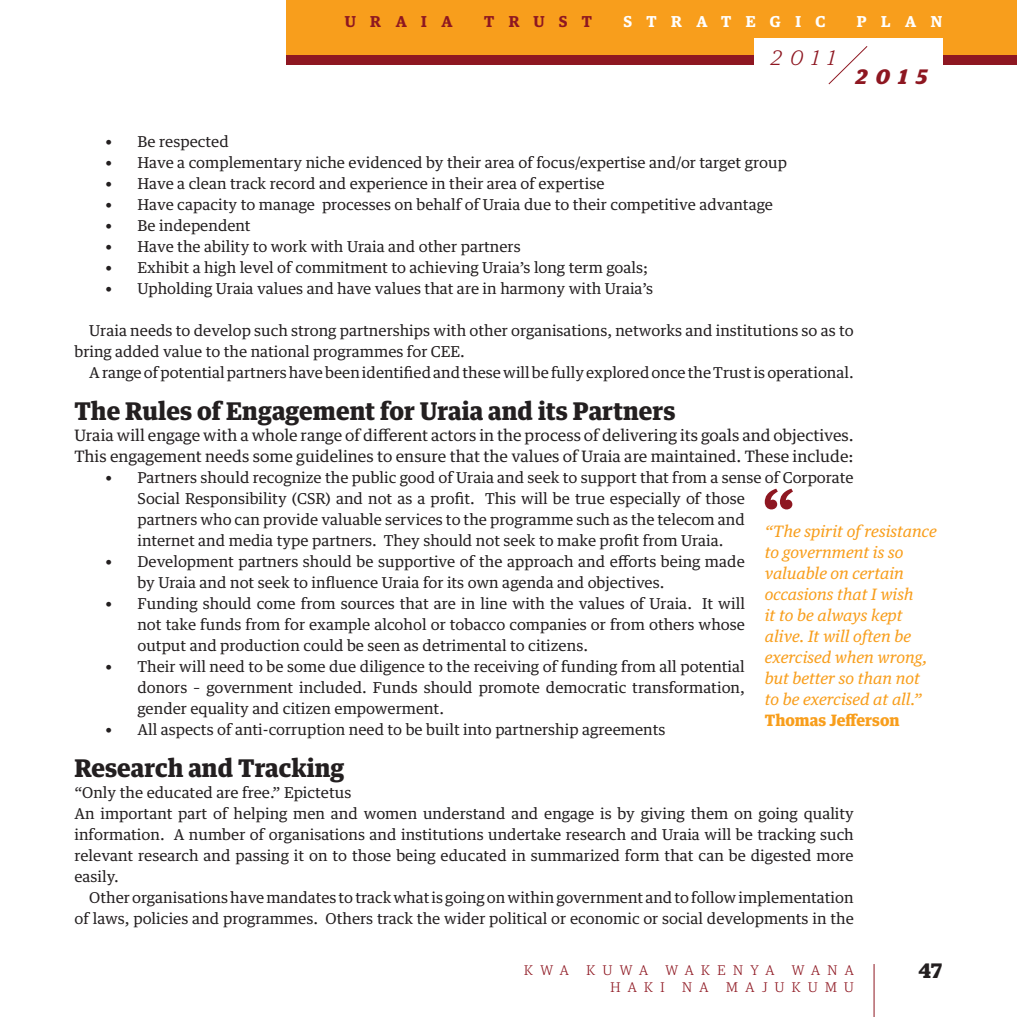
<style>
.page{position:relative;width:1017px;height:1017px;background:#fff}
.page>*{position:absolute;margin:0;border:0;box-sizing:border-box;transform-origin:0 0}
.t1{font:900 24.5px "Guardian Text Egyp";color:#231f20}
.t2{font:italic 700 21px "Guardian Egyp";color:#8e1721}
.t3{font:italic 300 21px "Guardian Egyp";color:#8e1721}
.t4{font:700 21px "Guardian Egyp";color:#231f20}
.t5{font:15.75px/21px "Guardian Text Egyp";color:#231f20}
.t6{font:italic 15.75px/21px "Guardian Text Egyp";color:#f89e1c}
.t7{font:900 15.75px "Guardian Text Egyp";color:#f89e1c}
.t8{font:600 15.75px "Guardian Egyp";letter-spacing:.92em;color:#fff}
.t9{font:600 15.75px "Guardian Egyp";letter-spacing:.92em;color:#8e1721}
.t10{font:15.05px/21px "Guardian Text Egyp";color:#231f20}
.t11{font:300 14px "Guardian Egyp";letter-spacing:.53em;color:#8e1721}
.s1{font-family:"Haas Grot Disp 95";font-weight:900}
</style>
<div class="page">
<div style="left:286px;top:0;width:731px;height:65px;background:#f89e1c"></div>
<div style="left:286px;top:55px;width:731px;height:10px;background:#8e1721"></div>
<hr style="left:874px;top:964px;width:1px;height:53px;background:#8e1721">
<div style="left:754px;top:38px;width:188px;height:33px;background:#fff"></div>
<svg style="left:828px;top:46px;width:40px;height:39px"></svg>
<svg style="left:765px;top:489px;width:28px;height:20px"></svg>
<p class="t9" style="left:345px;top:10px;width:109px">URAIA</p>
<p class="t9" style="left:484px;top:10px;width:109px">TRUST</p>
<p class="t8" style="left:623px;top:10px;width:18px">ST</p>
<p class="t8" style="left:671px;top:10px;width:156px">RATEGIC</p>
<p class="t8" style="left:857px;top:10px;width:87px">PLAN</p>
<h2 class="t3" style="left:771px;top:44px;width:65px">2011</h2>
<h2 class="t2" style="left:856px;top:61px;width:73px">2015</h2>
<p class="t10" style="left:106px;top:130px;width:124px"><span class="s1">•</span> Be respected</p>
<p class="t10" style="left:106px;top:151px;width:683px"><span class="s1">•</span> Have a complementary niche evidenced by their area of focus/expertise and/or target group</p>
<p class="t10" style="left:106px;top:172px;width:500px"><span class="s1">•</span> Have a clean track record and experience in their area of expertise</p>
<p class="t10" style="left:106px;top:193px;width:669px"><span class="s1">•</span> Have capacity to manage processes on behalf of Uraia due to their competitive advantage</p>
<p class="t10" style="left:106px;top:214px;width:146px"><span class="s1">•</span> Be independent</p>
<p class="t10" style="left:106px;top:235px;width:416px"><span class="s1">•</span> Have the ability to work with Uraia and other partners</p>
<p class="t10" style="left:106px;top:256px;width:544px"><span class="s1">•</span> Exhibit a high level of commitment to achieving Uraia’s long term goals;</p>
<p class="t10" style="left:106px;top:277px;width:549px"><span class="s1">•</span> Upholding Uraia values and have values that are in harmony with Uraia’s</p>
<p class="t10" style="left:74px;top:319px;width:781px;text-indent:15px">Uraia needs to develop such strong partnerships with other organisations, networks and institutions so as to bring added value to the national programmes for CEE.</p>
<p class="t10" style="left:89px;top:361px;width:766px">A range of potential partners have been identified and these will be fully explored once the Trust is operational.</p>
<h1 class="t1" style="left:74px;top:391px;width:603px">The Rules of Engagement for Uraia and its Partners</h1>
<p class="t5" style="left:74px;top:423px;width:781px">Uraia will engage with a whole range of different actors in the process of delivering its goals and objectives.<br>This engagement needs some guidelines to ensure that the values of Uraia are maintained. These include:</p>
<p class="t10" style="left:137px;top:466px;width:718px;text-indent:-31px"><span class="s1">•</span> Partners should recognize the public good of Uraia and seek to support that from a sense of Corporate Social Responsibility (CSR) and not as a profit. This will be true especially of those<br>partners who can provide valuable services to the programme such as the telecom and<br>internet and media type partners. They should not seek to make profit from Uraia.</p>
<p class="t10" style="left:137px;top:550px;width:609px;text-indent:-31px"><span class="s1">•</span> Development partners should be supportive of the approach and efforts being made by Uraia and not seek to influence Uraia for its own agenda and objectives.</p>
<p class="t10" style="left:137px;top:592px;width:609px;text-align:justify;text-indent:-31px"><span class="s1">•</span> Funding should come from sources that are in line with the values of Uraia. It will not take funds from for example alcohol or tobacco companies or from others whose output and production could be seen as detrimental to citizens.</p>
<p class="t10" style="left:137px;top:655px;width:609px;text-align:justify;text-indent:-31px"><span class="s1">•</span> Their will need to be some due diligence to the receiving of funding from all potential donors – government included. Funds should promote democratic transformation, gender equality and citizen empowerment.</p>
<p class="t10" style="left:106px;top:718px;width:561px"><span class="s1">•</span> All aspects of anti-corruption need to be built into partnership agreements</p>
<h1 class="t1" style="left:74px;top:748px;width:272px">Research and Tracking</h1>
<p class="t10" style="left:74px;top:781px;width:781px">“Only the educated are free.” Epictetus<br>An important part of helping men and women understand and engage is by giving them on going quality information. A number of organisations and institutions undertake research and Uraia will be tracking such relevant research and passing it on to those being educated in summarized form that can be digested more easily.</p>
<p class="t10" style="left:74px;top:886px;width:781px;text-align:right">Other organisations have mandates to track what is going on within government and to follow implementation of laws, policies and programmes. Others track the wider political or economic or social developments in the</p>
<p class="t6" style="left:765px;top:519px;width:173px">“The spirit of resistance to government is so valuable on certain occasions that I wish<br>it to be always kept alive. It will often be exercised when wrong, but better so than not to be exercised at all.”</p>
<p class="t7" style="left:765px;top:707px;width:136px">Thomas Jefferson</p>
<p class="t11" style="left:524px;top:961px;width:46px">KWA</p>
<p class="t11" style="left:586px;top:961px;width:63px">KUWA</p>
<p class="t11" style="left:665px;top:961px;width:110px">WAKENYA</p>
<p class="t11" style="left:792px;top:961px;width:63px">WANA</p>
<p class="t11" style="left:610px;top:978px;width:56px">HAKI</p>
<p class="t11" style="left:682px;top:978px;width:28px">N A</p>
<p class="t11" style="left:726px;top:978px;width:129px">MAJUKUMU</p>
<h2 class="t4" style="left:918px;top:954px;width:25px">47</h2>
</div>
